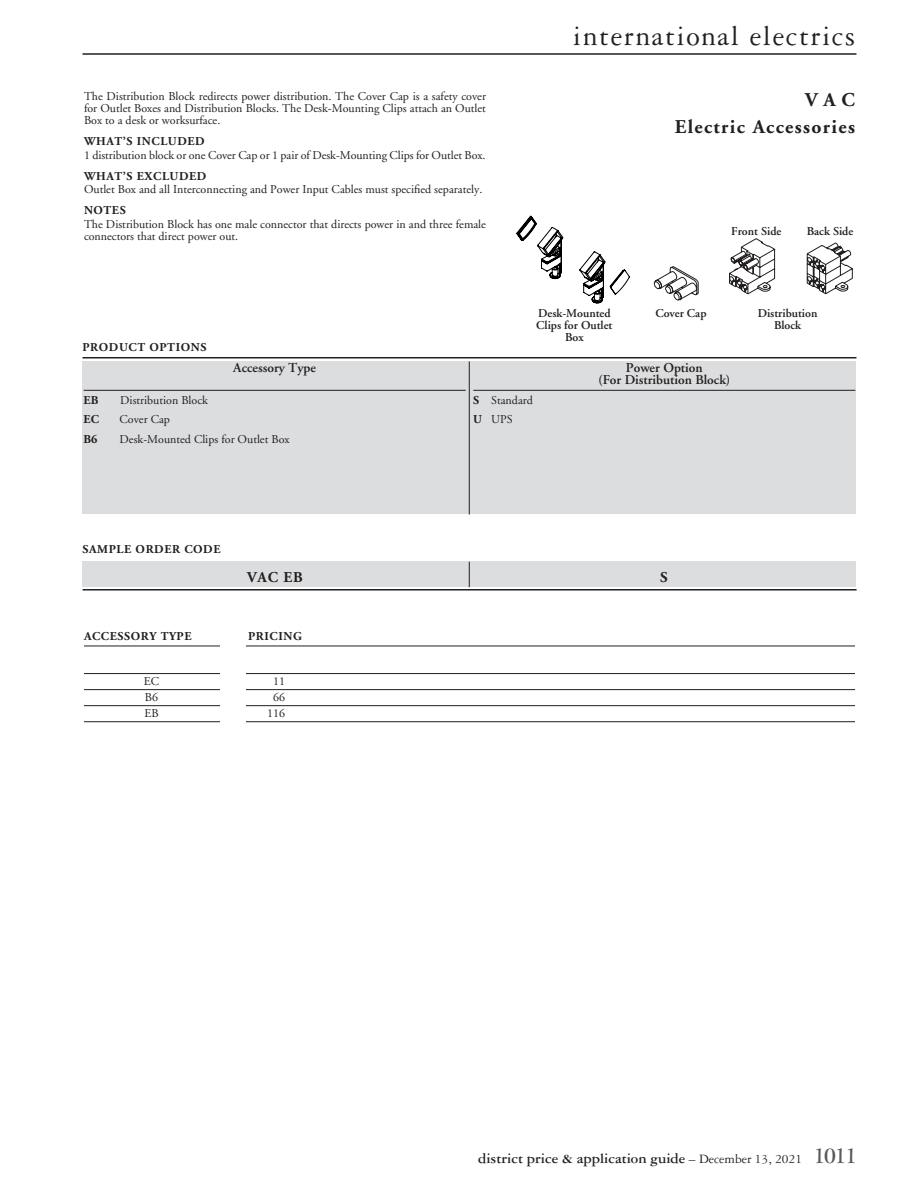
<style>
.page{position:relative;width:918px;height:1188px;background:#fff}
.page>*{position:absolute;margin:0;border:0;box-sizing:border-box;transform-origin:0 0}
.t1{font:30px "Garamond Three";letter-spacing:.05em;color:#231f20}
.t2{font:700 19.5px/27px "Adobe Garamond";letter-spacing:.07em;color:#231f20;text-align:right}
.t3{font:700 15px "Garamond Three";color:#231f20}
.t4{font:700 15px "Adobe Garamond";color:#231f20}
.t5{font:600 13.5px/12px "Adobe Garamond";color:#231f20;text-align:center}
.t6{font:12px/12px "Adobe Garamond";color:#231f20}
.t7{font:700 12px "Adobe Garamond";letter-spacing:.05em;color:#231f20}
.t8{font:600 12px/12px "Adobe Garamond";color:#231f20;text-align:center}
.s1{font-weight:700}
.s2{font-weight:400;font-size:13.5px}
.s3{font-size:24px;color:#58595b}
</style>
<div class="page">
<hr style="left:82px;top:53px;width:774px;height:2px;background:#231f20">
<svg style="left:729px;top:238px;width:124px;height:56px"></svg>
<svg style="left:653px;top:266px;width:46px;height:35px"></svg>
<svg style="left:517px;top:216px;width:113px;height:87px"></svg>
<div style="left:82px;top:362px;width:774px;height:152px;background:#dcddde"></div>
<hr style="left:84px;top:390px;width:382px;height:1px;background:#231f20">
<hr style="left:473px;top:390px;width:382px;height:1px;background:#231f20">
<hr style="left:82px;top:357px;width:774px;height:1px;background:#231f20">
<hr style="left:469px;top:362px;width:1px;height:152px;background:#231f20">
<div style="left:82px;top:562px;width:774px;height:25px;background:#dcddde"></div>
<svg style="left:469px;top:562px;width:1px;height:25px"></svg>
<hr style="left:83px;top:589px;width:774px;height:2px;background:#231f20">
<hr style="left:84px;top:646px;width:771px;height:1px;background:#231f20">
<hr style="left:84px;top:673px;width:771px;height:1px;background:#231f20">
<hr style="left:84px;top:689px;width:771px;height:1px;background:#231f20">
<hr style="left:84px;top:705px;width:771px;height:1px;background:#231f20">
<hr style="left:84px;top:721px;width:771px;height:1px;background:#231f20">
<div style="left:220px;top:630px;width:26px;height:390px;background:#fff"></div>
<p class="t6" style="left:84px;top:91px;width:404px;text-align:justify">The Distribution Block redirects power distribution. The Cover Cap is a safety cover for Outlet Boxes and Distribution Blocks. The Desk-Mounting Clips attach an Outlet Box to a desk or worksurface.</p>
<p class="t7" style="left:84px;top:135px;width:122px">WHAT’S INCLUDED</p>
<p class="t6" style="left:84px;top:149px;width:401px">1 distribution block or one Cover Cap or 1 pair of Desk-Mounting Clips for Outlet Box.</p>
<p class="t7" style="left:84px;top:169px;width:124px">WHAT’S EXCLUDED</p>
<p class="t6" style="left:84px;top:184px;width:398px">Outlet Box and all Interconnecting and Power Input Cables must specified separately.</p>
<p class="t7" style="left:84px;top:204px;width:43px">NOTES</p>
<p class="t6" style="left:84px;top:218px;width:404px">The Distribution Block has one male connector that directs power in and three female connectors that direct power out.</p>
<p class="t7" style="left:82px;top:340px;width:125px">PRODUCT OPTIONS</p>
<p class="t5" style="left:233px;top:362px;width:84px">Accessory Type</p>
<h1 class="t1" style="left:573px;top:20px;width:284px">international electrics</h1>
<h2 class="t2" style="left:675px;top:86px;width:182px">VAC<br>Electric Accessories</h2>
<p class="t8" style="left:731px;top:226px;width:52px">Front Side</p>
<p class="t8" style="left:807px;top:226px;width:48px">Back Side</p>
<p class="t8" style="left:538px;top:307px;width:74px">Desk-Mounted</p>
<p class="t8" style="left:655px;top:307px;width:53px">Cover Cap</p>
<p class="t8" style="left:536px;top:319px;width:78px">Clips for Outlet<br>Box</p>
<p class="t8" style="left:758px;top:307px;width:61px">Distribution<br>Block</p>
<p class="t5" style="left:598px;top:362px;width:133px">Power Option<br>(For Distribution Block)</p>
<p class="t7" style="left:84px;top:394px;width:16px">EB</p>
<p class="t6" style="left:120px;top:395px;width:89px">Distribution Block</p>
<p class="t7" style="left:84px;top:413px;width:17px">EC</p>
<p class="t6" style="left:120px;top:414px;width:52px">Cover Cap</p>
<p class="t7" style="left:84px;top:433px;width:15px">B6</p>
<p class="t6" style="left:120px;top:434px;width:172px">Desk-Mounted Clips for Outlet Box</p>
<p class="t7" style="left:82px;top:543px;width:140px">SAMPLE ORDER CODE</p>
<p class="t6" style="left:473px;top:391px;width:61px;line-height:19.5px"><span class="s1">S</span> Standard<br><span class="s1">U</span> UPS</p>
<p class="t4" style="left:247px;top:569px;width:57px">VAC EB</p>
<p class="t4" style="left:660px;top:569px;width:9px">S</p>
<p class="t7" style="left:84px;top:630px;width:109px">ACCESSORY TYPE</p>
<p class="t7" style="left:248px;top:630px;width:55px">PRICING</p>
<p class="t6" style="left:144px;top:676px;width:17px">EC</p>
<p class="t6" style="left:273px;top:676px;width:13px">11</p>
<p class="t6" style="left:145px;top:692px;width:15px">B6</p>
<p class="t6" style="left:273px;top:692px;width:13px">66</p>
<p class="t6" style="left:144px;top:708px;width:16px">EB</p>
<p class="t6" style="left:267px;top:708px;width:19px">116</p>
<p class="t3" style="left:478px;top:1150px;width:381px">district price &amp; application guide <span class="s2">– December 13, 2021</span> <span class="s3">1011</span></p>
</div>
